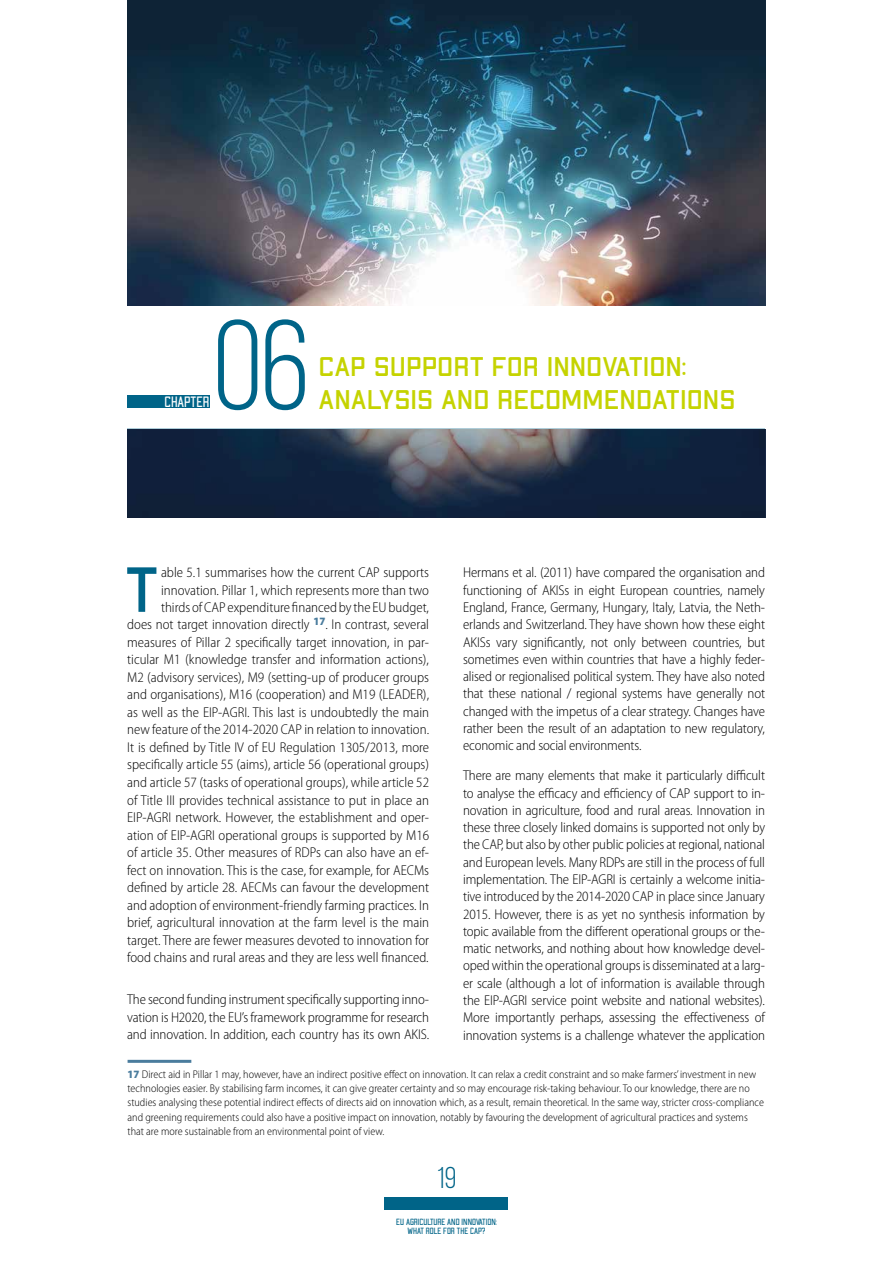
<style>
.page{position:relative;width:893px;height:1263px;background:#fff}
.page>*{position:absolute;margin:0;border:0;box-sizing:border-box;transform-origin:0 0}
.t1{font:127.5px "Bebas Neue";color:#006488}
.t2{font:63.6px "Apex Mk 2";color:#006488}
.t3{font:30px "Bebas Neue";color:#006488}
.t4{font:27px "Apex Mk 2";color:#c5d300}
.t5{font:300 condensed 15px "Apex Mk 2";color:#fff}
.t6{font:300 semi-condensed 14.25px/17.2px "Myriad Pro";color:#000;text-align:justify}
.t7{font:300 semi-condensed 11.25px/14.2px "Myriad Pro";color:#000}
.t8{font:300 condensed 9px/9px "Apex Mk 2";color:#006488;text-align:center}
.s1{font-weight:900;color:#4a7c9d}
</style>
<div class="page">
<div style="left:385px;top:1197px;width:123px;height:13px;background:#006488"></div>
<img style="left:127px;top:0;width:638px;height:306px">
<div style="left:127px;top:395px;width:82px;height:12px;background:#006488"></div>
<svg style="left:127px;top:428px;width:638px;height:90px;background:#243249"></svg>
<hr style="left:128px;top:1060px;width:63px;height:3px;background:#4a7c9d">
<p class="t5" style="left:165px;top:395px;width:46px">CHAPTER</p>
<h1 class="t1" style="left:213px;top:297px;width:98px">06</h1>
<h3 class="t4" style="left:319px;top:355px;width:369px">CAP SUPPORT FOR INNOVATION:</h3>
<h3 class="t4" style="left:319px;top:388px;width:419px">ANALYSIS AND RECOMMENDATIONS</h3>
<p class="t6" style="left:127px;top:564px;width:303px;text-align:right">able 5.1 summarises how the current CAP supports innovation. Pillar 1, which represents more than two<br>thirds of CAP expenditure financed by the EU budget,<br>does not target innovation directly <sup>17</sup>. In contrast, several measures of Pillar 2 specifically target innovation, in par&shy;ticular M1 (knowledge transfer and information actions), M2 (advisory services), M9 (setting-up of producer groups and organisations), M16 (cooperation) and M19 (LEADER), as well as the EIP-AGRI. This last is undoubtedly the main new feature of the 2014-2020 CAP in relation to innovation.<br>It is defined by Title IV of EU Regulation 1305/2013, more specifically article 55 (aims), article 56 (operational groups) and article 57 (tasks of operational groups), while article 52 of Title III provides technical assistance to put in place an EIP-AGRI network. However, the establishment and oper&shy;ation of EIP-AGRI operational groups is supported by M16 of article 35. Other measures of RDPs can also have an ef&shy;fect on innovation. This is the case, for example, for AECMs defined by article 28. AECMs can favour the development and adoption of environment-friendly farming practices. In brief, agricultural innovation at the farm level is the main target. There are fewer measures devoted to innovation for food chains and rural areas and they are less well financed.</p>
<p class="t6" style="left:127px;top:991px;width:303px">The second funding instrument specifically supporting inno&shy;vation is H2020, the EU’s framework programme for research and innovation. In addition, each country has its own AKIS.</p>
<h2 class="t2" style="left:125px;top:562px;width:35px">T</h2>
<p class="t6" style="left:463px;top:564px;width:303px">Hermans et al. (2011) have compared the organisation and functioning of AKISs in eight European countries, namely England, France, Germany, Hungary, Italy, Latvia, the Neth&shy;erlands and Switzerland. They have shown how these eight AKISs vary significantly, not only between countries, but sometimes even within countries that have a highly feder&shy;alised or regionalised political system. They have also noted that these national / regional systems have generally not changed with the impetus of a clear strategy. Changes have rather been the result of an adaptation to new regulatory, economic and social environments.</p>
<p class="t6" style="left:463px;top:767px;width:303px">There are many elements that make it particularly difficult to analyse the efficacy and efficiency of CAP support to in&shy;novation in agriculture, food and rural areas. Innovation in these three closely linked domains is supported not only by the CAP, but also by other public policies at regional, national and European levels. Many RDPs are still in the process of full implementation. The EIP-AGRI is certainly a welcome initia&shy;tive introduced by the 2014-2020 CAP in place since January 2015. However, there is as yet no synthesis information by topic available from the different operational groups or the&shy;matic networks, and nothing about how knowledge devel&shy;oped within the operational groups is disseminated at a larg&shy;er scale (although a lot of information is available through the EIP-AGRI service point website and national websites).<br>More importantly perhaps, assessing the effectiveness of innovation systems is a challenge whatever the application</p>
<p class="t7" style="left:128px;top:1067px;width:638px"><span class="s1">17</span> Direct aid in Pillar 1 may, however, have an indirect positive effect on innovation. It can relax a credit constraint and so make farmers’ investment in new technologies easier. By stabilising farm incomes, it can give greater certainty and so may encourage risk-taking behaviour. To our knowledge, there are no studies analysing these potential indirect effects of directs aid on innovation which, as a result, remain theoretical. In the same way, stricter cross-compliance and greening requirements could also have a positive impact on innovation, notably by favouring the development of agricultural practices and systems that are more sustainable from an environmental point of view.</p>
<h3 class="t3" style="left:437px;top:1161px;width:21px">19</h3>
<p class="t8" style="left:396px;top:1217px;width:102px">EU AGRICULTURE AND INNOVATION:<br>WHAT ROLE FOR THE CAP?</p>
</div>
